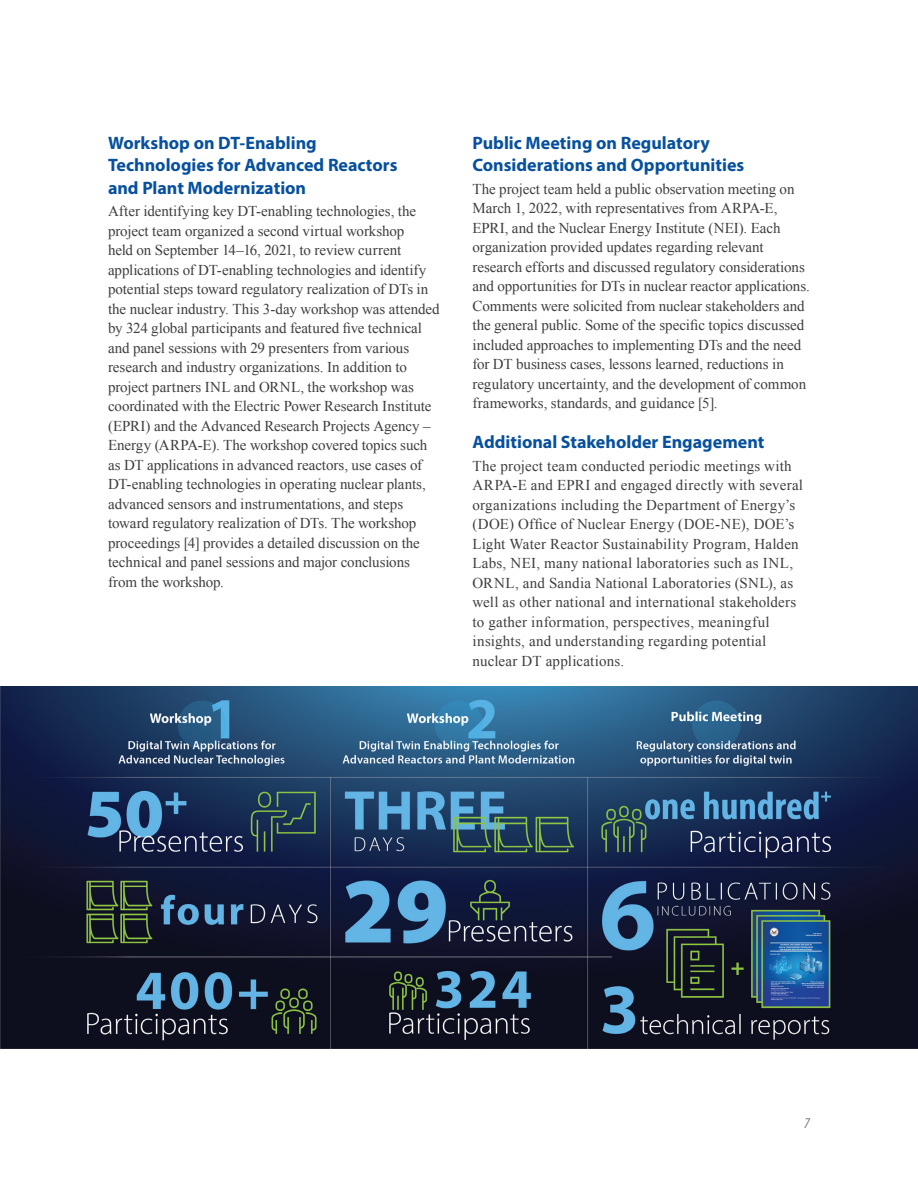
<style>
.page{position:relative;width:918px;height:1188px;background:#fff}
.page>*{position:absolute;margin:0;border:0;box-sizing:border-box;transform-origin:0 0}
.Subheader{font:700 18px/22.5px "Myriad Pro";color:#07509e}
.Body_copy{font:15px/19.5px "Times New Roman";color:#3e3e3f}
.t1{font:italic condensed 15px "Myriad Pro";color:#7a7c7f}
</style>
<div class="page">
<img style="left:0;top:687px;width:918px;height:362px">
<svg style="left:0;top:864px;width:1px;height:185px"></svg>
<p class="Subheader" style="left:108px;top:131px;width:291px">Workshop on DT-Enabling<br>Technologies for Advanced Reactors and Plant Modernization</p>
<p class="Body_copy" style="left:108px;top:201px;width:333px">After identifying key DT-enabling technologies, the project team organized a second virtual workshop<br>held on September 14–16, 2021, to review current applications of DT-enabling technologies and identify potential steps toward regulatory realization of DTs in the nuclear industry. This 3-day workshop was attended by 324 global participants and featured five technical and panel sessions with 29 presenters from various research and industry organizations. In addition to project partners INL and ORNL, the workshop was coordinated with the Electric Power Research Institute (EPRI) and the Advanced Research Projects Agency – Energy (ARPA-E). The workshop covered topics such as DT applications in advanced reactors, use cases of DT-enabling technologies in operating nuclear plants, advanced sensors and instrumentations, and steps toward regulatory realization of DTs. The workshop proceedings [4] provides a detailed discussion on the technical and panel sessions and major conclusions from the workshop.</p>
<p class="Subheader" style="left:472px;top:131px;width:273px">Public Meeting on Regulatory<br>Considerations and Opportunities</p>
<p class="Body_copy" style="left:472px;top:179px;width:339px">The project team held a public observation meeting on March 1, 2022, with representatives from ARPA-E, EPRI, and the Nuclear Energy Institute (NEI). Each organization provided updates regarding relevant research efforts and discussed regulatory considerations and opportunities for DTs in nuclear reactor applications.<br>Comments were solicited from nuclear stakeholders and the general public. Some of the specific topics discussed included approaches to implementing DTs and the need for DT business cases, lessons learned, reductions in regulatory uncertainty, and the development of common frameworks, standards, and guidance [5].</p>
<p class="Subheader" style="left:472px;top:430px;width:293px">Additional Stakeholder Engagement</p>
<p class="Body_copy" style="left:472px;top:456px;width:332px">The project team conducted periodic meetings with ARPA-E and EPRI and engaged directly with several organizations including the Department of Energy’s (DOE) Office of Nuclear Energy (DOE-NE), DOE’s Light Water Reactor Sustainability Program, Halden Labs, NEI, many national laboratories such as INL, ORNL, and Sandia National Laboratories (SNL), as well as other national and international stakeholders to gather information, perspectives, meaningful insights, and understanding regarding potential nuclear DT applications.</p>
<p class="t1" style="left:804px;top:1114px;width:7px">7</p>
</div>
